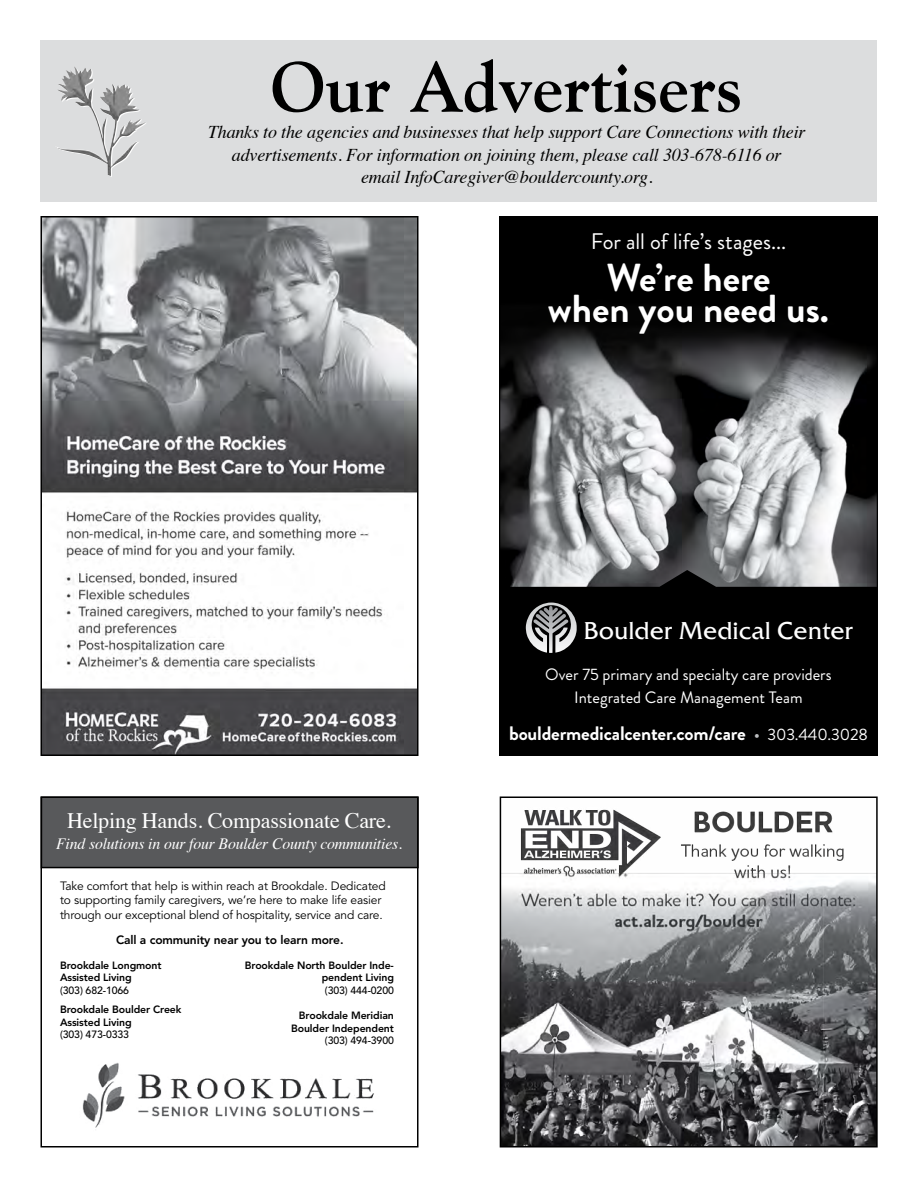
<style>
.page{position:relative;width:918px;height:1188px;background:#fff}
.page>*{position:absolute;margin:0;border:0;box-sizing:border-box;transform-origin:0 0}
.t1{font:700 70.5px "Goudy";letter-spacing:-.01em;color:#000}
.t2{font:700 39px/31.5px "Brandon Grotesque";color:#fff;text-align:center}
.t3{font:24.3px "Friz Quadrata Pro";color:#fff}
.t4{font:22.5px "Brandon Grotesque";color:#fff}
.t5{font:22.05px "Times";letter-spacing:-.01em;color:#fff}
.t6{font:700 19.5px "Brandon Grotesque";letter-spacing:-.01em;color:#fff}
.t7{font:italic 18px/22.5px "Times";letter-spacing:-.01em;color:#000;text-align:center}
.t8{font:16.5px/22.5px "Brandon Grotesque";color:#fff;text-align:center}
.t9{font:italic 15.75px "Times";letter-spacing:-.01em;color:#fff}
.t10{font:12px/14.4px "Avenir";letter-spacing:-.01em;color:#000}
.t11{font:800 12px "Avenir";letter-spacing:-.01em;color:#000}
.t12{font:800 10.5px/12.6px "Avenir";letter-spacing:-.01em;color:#000}
.t13{font:500 10.5px "Avenir";letter-spacing:-.01em;color:#000}
.s1{font-weight:400;font-size:18px;color:#bcbec0}
.s2{font-weight:400;font-size:16.5px}
</style>
<div class="page">
<div style="left:40px;top:40px;width:838px;height:162px;background:#dcddde"></div>
<img style="left:57px;top:69px;width:82px;height:107px">
<img style="left:43px;top:219px;width:372px;height:534px">
<div style="left:40px;top:216px;width:378px;height:540px;border:2px solid #000"></div>
<div style="left:41px;top:797px;width:377px;height:71px;background:#58595b"></div>
<div style="left:41px;top:796px;width:378px;height:72px;border:2px solid #000"></div>
<div style="left:40px;top:796px;width:378px;height:352px;border:2px solid #000"></div>
<img style="left:80px;top:1062px;width:300px;height:84px">
<img style="left:503px;top:219px;width:372px;height:351px">
<svg style="left:503px;top:570px;width:372px;height:183px;background:#0b0b0c"></svg>
<div style="left:500px;top:216px;width:378px;height:540px;border:2px solid #000"></div>
<svg style="left:526px;top:603px;width:51px;height:50px;background:#757576"></svg>
<img style="left:503px;top:809px;width:372px;height:336px">
<div style="left:500px;top:796px;width:378px;height:352px;border:2px solid #000"></div>
<h1 class="t1" style="left:271px;top:44px;width:473px">Our Advertisers</h1>
<p class="t7" style="left:208px;top:120px;width:599px">Thanks to the agencies and businesses that help support Care Connections with their advertisements. For information on joining them, please call 303-678-6116 or<br>email InfoCaregiver@bouldercounty.org.</p>
<p class="t4" style="left:591px;top:226px;width:197px">For all of life’s stages...</p>
<h2 class="t2" style="left:548px;top:262px;width:283px">We’re here<br>when you need us.</h2>
<p class="t5" style="left:67px;top:800px;width:326px">Helping Hands. Compassionate Care.</p>
<p class="t9" style="left:56px;top:830px;width:348px">Find solutions in our four Boulder County communities.</p>
<p class="t10" style="left:60px;top:879px;width:327px">Take comfort that help is within reach at Brookdale. Dedicated to supporting family caregivers, we’re here to make life easier through our exceptional blend of hospitality, service and care.</p>
<p class="t11" style="left:116px;top:933px;width:229px">Call a community near you to learn more.</p>
<p class="t12" style="left:60px;top:959px;width:103px">Brookdale Longmont<br>Assisted Living</p>
<p class="t13" style="left:60px;top:984px;width:71px">(303) 682-1066</p>
<p class="t12" style="left:60px;top:1003px;width:123px">Brookdale Boulder Creek<br>Assisted Living</p>
<p class="t13" style="left:60px;top:1029px;width:71px">(303) 473-0333</p>
<p class="t12" style="left:245px;top:959px;width:151px;text-align:right">Brookdale North Boulder Inde&shy;pendent Living</p>
<p class="t13" style="left:325px;top:984px;width:71px">(303) 444-0200</p>
<p class="t12" style="left:291px;top:1009px;width:104px;text-align:right">Brookdale Meridian<br>Boulder Independent</p>
<p class="t13" style="left:325px;top:1035px;width:71px">(303) 494-3900</p>
<h3 class="t3" style="left:583px;top:616px;width:271px">Boulder Medical Center</h3>
<p class="t8" style="left:545px;top:664px;width:288px">Over 75 primary and specialty care providers<br>Integrated Care Management Team</p>
<p class="t6" style="left:509px;top:720px;width:360px">bouldermedicalcenter.com/care <span class="s1">•</span> <span class="s2">303.440.3028</span></p>
</div>
